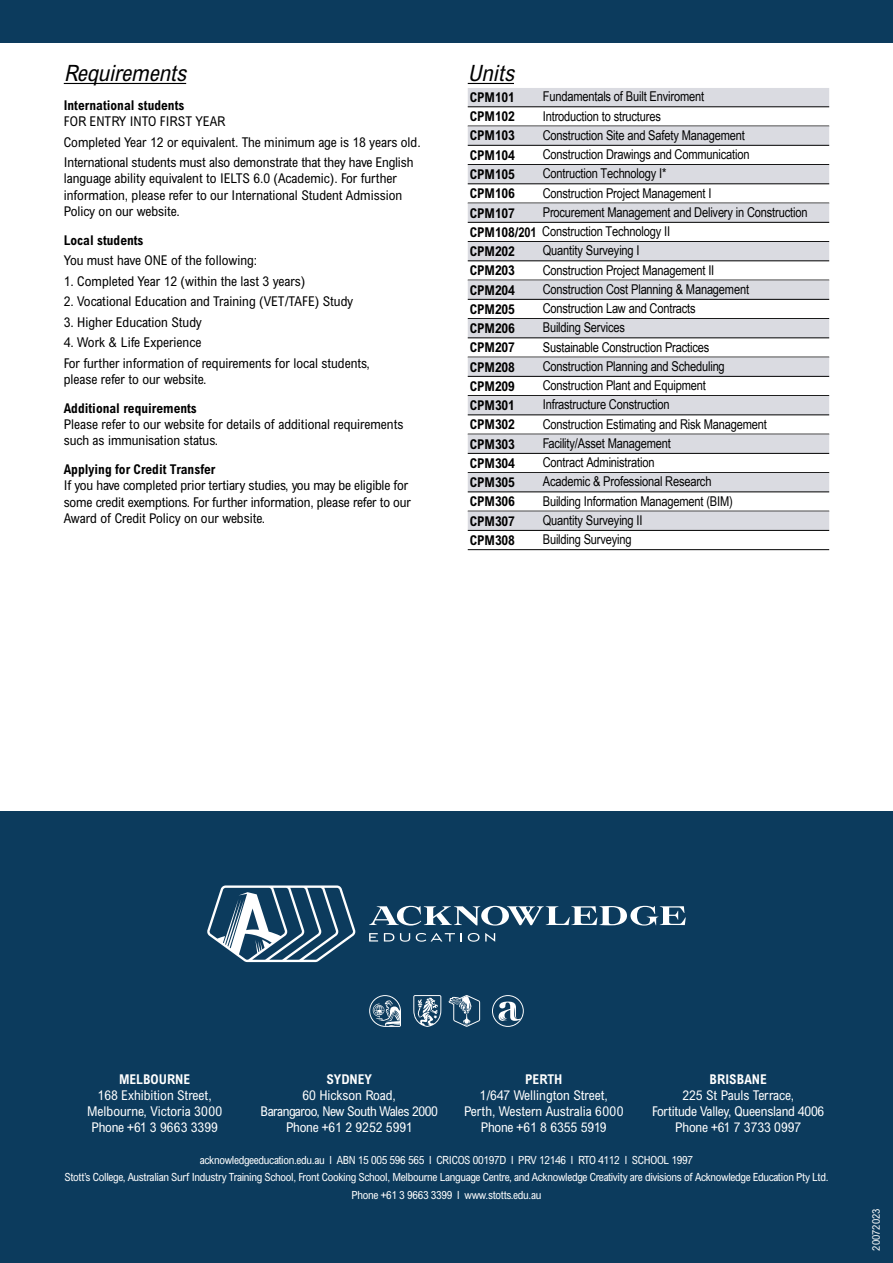
<style>
.page{position:relative;width:893px;height:1263px;background:#fff}
.page>*{position:absolute;margin:0;border:0;box-sizing:border-box;transform-origin:0 0}
.t1{font:italic condensed 22.5px "Arial";color:#000}
.t2{font:condensed 13.5px/16.2px "Arial";color:#000}
.t3{font:13.5px/19.6px "Arial MT Narrow";letter-spacing:-.01em;color:#000}
.t4{font:700 condensed 13.5px "Arial";letter-spacing:-.01em;color:#000}
.t5{font:condensed 13.5px/16.2px "Arial";color:#fff;text-align:center}
.t6{font:condensed 13.5px/16.2px "Arial";letter-spacing:-.03em;color:#fff;text-align:center}
.t7{font:700 condensed 13.5px "Arial";color:#fff}
.t8{font:condensed 11.25px/17.7px "Arial";letter-spacing:-.025em;color:#fff;text-align:center}
.t9{font:condensed 10.5px "Arial";color:#fff}
</style>
<div class="page">
<div style="left:0;top:811px;width:893px;height:452px;background:#0c3b5d"></div>
<svg style="left:369px;top:933px;width:9px;height:8px"></svg>
<svg style="left:384px;top:933px;width:10px;height:8px"></svg>
<svg style="left:400px;top:933px;width:10px;height:9px"></svg>
<svg style="left:416px;top:933px;width:39px;height:9px"></svg>
<svg style="left:468px;top:933px;width:27px;height:9px"></svg>
<svg style="left:369px;top:906px;width:317px;height:19px"></svg>
<svg style="left:207px;top:885px;width:149px;height:77px"></svg>
<svg style="left:492px;top:995px;width:32px;height:32px"></svg>
<svg style="left:449px;top:995px;width:31px;height:32px"></svg>
<svg style="left:413px;top:995px;width:28px;height:32px"></svg>
<svg style="left:369px;top:995px;width:32px;height:32px"></svg>
<div style="left:0;top:0;width:893px;height:43px;background:#0c3b5d"></div>
<hr style="left:468px;top:83px;width:46px;height:1px;background:#000">
<div style="left:468px;top:88px;width:361px;height:19px;background:#dadbe1"></div>
<hr style="left:468px;top:106px;width:361px;height:1px;background:#000">
<div style="left:468px;top:126px;width:361px;height:19px;background:#dadbe1"></div>
<hr style="left:468px;top:145px;width:361px;height:1px;background:#000">
<hr style="left:468px;top:164px;width:361px;height:1px;background:#000">
<div style="left:468px;top:165px;width:361px;height:19px;background:#dadbe1"></div>
<hr style="left:468px;top:183px;width:361px;height:1px;background:#000">
<div style="left:468px;top:203px;width:361px;height:19px;background:#dadbe1"></div>
<hr style="left:468px;top:222px;width:361px;height:1px;background:#000">
<hr style="left:468px;top:241px;width:361px;height:1px;background:#000">
<div style="left:468px;top:242px;width:361px;height:19px;background:#dadbe1"></div>
<hr style="left:468px;top:260px;width:361px;height:1px;background:#000">
<div style="left:468px;top:280px;width:361px;height:19px;background:#dadbe1"></div>
<hr style="left:468px;top:299px;width:361px;height:1px;background:#000">
<hr style="left:468px;top:318px;width:361px;height:1px;background:#000">
<div style="left:468px;top:319px;width:361px;height:19px;background:#dadbe1"></div>
<hr style="left:468px;top:337px;width:361px;height:1px;background:#000">
<div style="left:468px;top:357px;width:361px;height:19px;background:#dadbe1"></div>
<hr style="left:468px;top:376px;width:361px;height:1px;background:#000">
<hr style="left:468px;top:395px;width:361px;height:1px;background:#000">
<div style="left:468px;top:396px;width:361px;height:19px;background:#dadbe1"></div>
<hr style="left:468px;top:414px;width:361px;height:1px;background:#000">
<div style="left:468px;top:434px;width:361px;height:19px;background:#dadbe1"></div>
<hr style="left:468px;top:453px;width:361px;height:1px;background:#000">
<hr style="left:468px;top:472px;width:361px;height:1px;background:#000">
<div style="left:468px;top:473px;width:361px;height:19px;background:#dadbe1"></div>
<hr style="left:468px;top:491px;width:361px;height:1px;background:#000">
<div style="left:468px;top:511px;width:361px;height:19px;background:#dadbe1"></div>
<hr style="left:468px;top:530px;width:361px;height:1px;background:#000">
<hr style="left:468px;top:549px;width:361px;height:1px;background:#000">
<hr style="left:64px;top:83px;width:122px;height:1px;background:#000">
<h1 class="t1" style="left:64px;top:60px;width:130px">Requirements</h1>
<p class="t4" style="left:64px;top:98px;width:122px">International students</p>
<p class="t2" style="left:64px;top:111px;width:358px;line-height:20.4px">FOR ENTRY INTO FIRST YEAR<br>Completed Year 12 or equivalent. The minimum age is 18 years old.<br>International students must also demonstrate that they have English</p>
<p class="t2" style="left:64px;top:170px;width:340px">language ability equivalent to IELTS 6.0 (Academic). For further information, please refer to our International Student Admission<br>Policy on our website.</p>
<p class="t4" style="left:64px;top:232px;width:81px">Local students</p>
<p class="t2" style="left:64px;top:252px;width:195px">You must have ONE of the following:</p>
<p class="t2" style="left:64px;top:273px;width:243px">1. Completed Year 12 (within the last 3 years)</p>
<p class="t2" style="left:64px;top:293px;width:291px">2. Vocational Education and Training (VET/TAFE) Study</p>
<p class="t2" style="left:64px;top:314px;width:140px">3. Higher Education Study</p>
<p class="t2" style="left:64px;top:332px;width:308px;line-height:20.4px">4. Work &amp; Life Experience<br>For further information of requirements for local students,</p>
<p class="t2" style="left:64px;top:371px;width:144px">please refer to our website.</p>
<p class="t4" style="left:64px;top:400px;width:135px">Additional requirements</p>
<p class="t2" style="left:64px;top:416px;width:341px">Please refer to our website for details of additional requirements such as immunisation status.</p>
<p class="t4" style="left:64px;top:461px;width:153px">Applying for Credit Transfer</p>
<p class="t2" style="left:64px;top:477px;width:349px">If you have completed prior tertiary studies, you may be eligible for some credit exemptions. For further information, please refer to our<br>Award of Credit Policy on our website.</p>
<h1 class="t1" style="left:468px;top:60px;width:53px">Units</h1>
<p class="t4" style="left:470px;top:89px;width:47px">CPM101</p>
<p class="t3" style="left:543px;top:87px;width:163px">Fundamentals of Built Enviroment</p>
<p class="t4" style="left:470px;top:109px;width:47px">CPM102</p>
<p class="t3" style="left:543px;top:106px;width:120px">Introduction to structures</p>
<p class="t4" style="left:470px;top:128px;width:47px">CPM103</p>
<p class="t3" style="left:543px;top:125px;width:204px">Construction Site and Safety Management</p>
<p class="t4" style="left:470px;top:147px;width:47px">CPM104</p>
<p class="t3" style="left:543px;top:144px;width:208px">Construction Drawings and Communication</p>
<p class="t4" style="left:470px;top:166px;width:47px">CPM105</p>
<p class="t3" style="left:543px;top:164px;width:125px">Contruction Technology I*</p>
<p class="t4" style="left:470px;top:186px;width:47px">CPM106</p>
<p class="t3" style="left:543px;top:183px;width:170px">Construction Project Management I</p>
<p class="t4" style="left:470px;top:205px;width:47px">CPM107</p>
<p class="t3" style="left:542px;top:202px;width:267px">Procurement Management and Delivery in Construction<br>Construction Technology II</p>
<p class="t4" style="left:470px;top:243px;width:47px">CPM202</p>
<p class="t3" style="left:543px;top:241px;width:98px">Quantity Surveying I</p>
<p class="t4" style="left:470px;top:263px;width:47px">CPM203</p>
<p class="t3" style="left:543px;top:260px;width:173px">Construction Project Management II</p>
<p class="t4" style="left:470px;top:282px;width:47px">CPM204</p>
<p class="t3" style="left:543px;top:279px;width:208px">Construction Cost Planning &amp; Management</p>
<p class="t4" style="left:470px;top:301px;width:47px">CPM205</p>
<p class="t3" style="left:543px;top:298px;width:155px">Construction Law and Contracts</p>
<p class="t4" style="left:470px;top:320px;width:47px">CPM206</p>
<p class="t3" style="left:543px;top:318px;width:84px">Building Services</p>
<p class="t4" style="left:470px;top:340px;width:47px">CPM207</p>
<p class="t3" style="left:543px;top:337px;width:168px">Sustainable Construction Practices</p>
<p class="t4" style="left:470px;top:359px;width:47px">CPM208</p>
<p class="t3" style="left:543px;top:356px;width:183px">Construction Planning and Scheduling</p>
<p class="t4" style="left:470px;top:378px;width:47px">CPM209</p>
<p class="t3" style="left:543px;top:375px;width:165px">Construction Plant and Equipment</p>
<p class="t4" style="left:470px;top:397px;width:47px">CPM301</p>
<p class="t3" style="left:543px;top:395px;width:128px">Infrastructure Construction</p>
<p class="t4" style="left:470px;top:417px;width:47px">CPM302</p>
<p class="t3" style="left:543px;top:414px;width:226px">Construction Estimating and Risk Management</p>
<p class="t4" style="left:470px;top:436px;width:47px">CPM303</p>
<p class="t3" style="left:543px;top:433px;width:130px">Facility/Asset Management</p>
<p class="t4" style="left:470px;top:455px;width:47px">CPM304</p>
<p class="t3" style="left:543px;top:452px;width:113px">Contract Administration</p>
<p class="t4" style="left:470px;top:474px;width:47px">CPM305</p>
<p class="t3" style="left:543px;top:472px;width:170px">Academic &amp; Professional Research</p>
<p class="t4" style="left:470px;top:494px;width:47px">CPM306</p>
<p class="t3" style="left:543px;top:491px;width:192px">Building Information Management (BIM)</p>
<p class="t4" style="left:470px;top:513px;width:47px">CPM307</p>
<p class="t3" style="left:543px;top:510px;width:101px">Quantity Surveying II</p>
<p class="t4" style="left:470px;top:532px;width:47px">CPM308</p>
<p class="t3" style="left:543px;top:529px;width:90px">Building Surveying</p>
<p class="t7" style="left:119px;top:1071px;width:73px">MELBOURNE</p>
<p class="t5" style="left:87px;top:1087px;width:137px">168 Exhibition Street,<br>Melbourne, Victoria 3000<br>Phone +61 3 9663 3399</p>
<p class="t7" style="left:326px;top:1071px;width:47px">SYDNEY</p>
<p class="t6" style="left:261px;top:1087px;width:179px">60 Hickson Road,<br>Barangaroo, New South Wales 2000<br>Phone +61 2 9252 5991</p>
<p class="t7" style="left:525px;top:1071px;width:39px">PERTH</p>
<p class="t5" style="left:464px;top:1087px;width:161px">1/647 Wellington Street,<br>Perth, Western Australia 6000<br>Phone +61 8 6355 5919</p>
<p class="t7" style="left:710px;top:1071px;width:59px">BRISBANE</p>
<p class="t5" style="left:652px;top:1087px;width:174px">225 St Pauls Terrace,<br>Fortitude Valley, Queensland 4006<br>Phone +61 7 3733 0997</p>
<p class="t8" style="left:64px;top:1151px;width:766px">acknowledgeeducation.edu.au l ABN 15 005 596 565 l CRICOS 00197D l PRV 12146 l RTO 4112 l SCHOOL 1997<br>Stott’s College, Australian Surf Industry Training School, Front Cooking School, Melbourne Language Centre, and Acknowledge Creativity are divisions of Acknowledge Education Pty Ltd.<br>Phone +61 3 9663 3399 l www.stotts.edu.au</p>
<p class="t9" style="left:870px;top:1250px;width:43px;rotate:-90deg">20072023</p>
</div>
